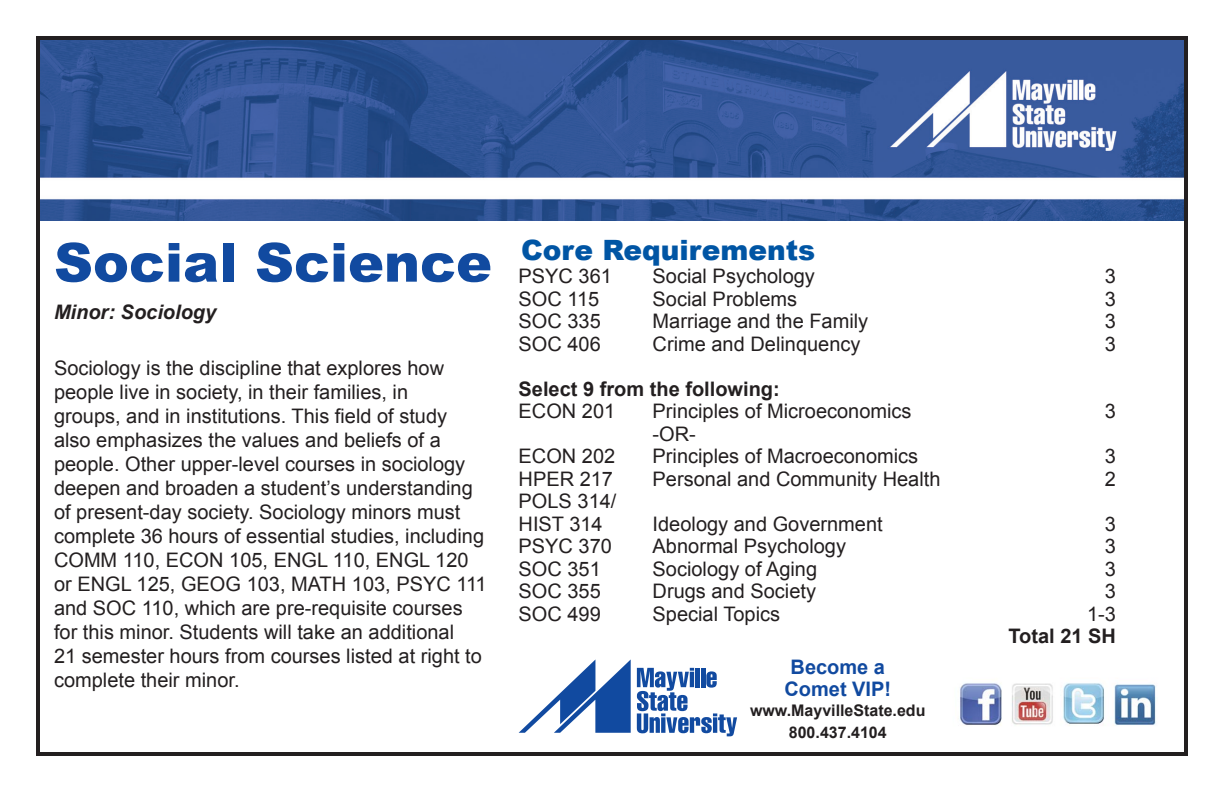
<style>
.page{position:relative;width:1224px;height:792px;background:#fff}
.page>*{position:absolute;margin:0;border:0;box-sizing:border-box;transform-origin:0 0}
.t1{font:900 28px "Arial";color:#0055a4}
.t2{font:20px/24px "Arial";color:#231f20}
.t3{font:700 20px "Arial";color:#231f20}
.t4{font:700 20px/22px "Arial";color:#114aa0;text-align:center}
.t5{font:italic 700 20px "Arial";color:#231f20}
.t6{font:700 16px/22px "Arial";color:#231f20;text-align:center}
.s1{font-size:54px;color:#114aa0}
.s2{font-size:54px;color:#fff}
</style>
<div class="page">
<img style="left:41px;top:41px;width:1142px;height:180px">
<div style="left:36px;top:36px;width:1152px;height:720px;border:4px solid #231f20"></div>
<img style="left:960px;top:683px;width:196px;height:43px">
<svg style="left:519px;top:659px;width:112px;height:74px"></svg>
<svg style="left:637px;top:668px;width:100px;height:68px"></svg>
<h1 class="t1" style="left:54px;top:230px;width:763px"><span class="s1">Social Science</span><span class="s2">-</span> Core Requirements</h1>
<p class="t5" style="left:54px;top:298px;width:164px">Minor: Sociology</p>
<p class="t2" style="left:519px;top:264px;width:95px">PSYC 361</p>
<p class="t2" style="left:653px;top:264px;width:164px">Social Psychology</p>
<p class="t2" style="left:1105px;top:264px;width:13px">3</p>
<p class="t2" style="left:519px;top:287px;width:82px">SOC 115</p>
<p class="t2" style="left:653px;top:287px;width:146px">Social Problems</p>
<p class="t2" style="left:1105px;top:287px;width:13px">3</p>
<p class="t2" style="left:519px;top:309px;width:84px">SOC 335</p>
<p class="t2" style="left:653px;top:309px;width:217px">Marriage and the Family</p>
<p class="t2" style="left:1105px;top:309px;width:13px">3</p>
<p class="t2" style="left:519px;top:332px;width:84px">SOC 406</p>
<p class="t2" style="left:653px;top:332px;width:209px">Crime and Delinquency</p>
<p class="t2" style="left:1105px;top:332px;width:13px">3</p>
<p class="t3" style="left:519px;top:375px;width:263px">Select 9 from the following:</p>
<p class="t2" style="left:519px;top:399px;width:98px">ECON 201</p>
<p class="t2" style="left:653px;top:399px;width:260px">Principles of Microeconomics</p>
<p class="t2" style="left:1105px;top:399px;width:13px">3</p>
<p class="t2" style="left:653px;top:422px;width:45px">-OR-</p>
<p class="t2" style="left:519px;top:444px;width:98px">ECON 202</p>
<p class="t2" style="left:653px;top:444px;width:267px">Principles of Macroeconomics</p>
<p class="t2" style="left:1105px;top:444px;width:13px">3</p>
<p class="t2" style="left:519px;top:467px;width:96px">HPER 217</p>
<p class="t2" style="left:653px;top:467px;width:289px">Personal and Community Health</p>
<p class="t2" style="left:1105px;top:467px;width:13px">2</p>
<p class="t2" style="left:519px;top:490px;width:99px;line-height:22.4px">POLS 314/<br>HIST 314</p>
<p class="t2" style="left:54px;top:355px;width:434px">Sociology is the discipline that explores how people live in society, in their families, in<br>groups, and in institutions. This field of study also emphasizes the values and beliefs of a people. Other upper-level courses in sociology deepen and broaden a student’s understanding of present-day society. Sociology minors must complete 36 hours of essential studies, including COMM 110, ECON 105, ENGL 110, ENGL 120 or ENGL 125, GEOG 103, MATH 103, PSYC 111 and SOC 110, which are pre-requisite courses for this minor. Students will take an additional<br>21 semester hours from courses listed at right to complete their minor.</p>
<p class="t2" style="left:653px;top:512px;width:232px">Ideology and Government</p>
<p class="t2" style="left:1105px;top:512px;width:13px">3</p>
<p class="t2" style="left:519px;top:534px;width:95px">PSYC 370</p>
<p class="t2" style="left:653px;top:534px;width:195px">Abnormal Psychology</p>
<p class="t2" style="left:1105px;top:534px;width:13px">3</p>
<p class="t2" style="left:519px;top:557px;width:84px">SOC 351</p>
<p class="t2" style="left:653px;top:557px;width:166px">Sociology of Aging</p>
<p class="t2" style="left:1105px;top:557px;width:13px">3</p>
<p class="t2" style="left:519px;top:579px;width:84px">SOC 355</p>
<p class="t2" style="left:653px;top:579px;width:165px">Drugs and Society</p>
<p class="t2" style="left:1105px;top:579px;width:13px">3</p>
<p class="t2" style="left:519px;top:602px;width:84px">SOC 499</p>
<p class="t2" style="left:653px;top:602px;width:129px">Special Topics</p>
<p class="t2" style="left:1087px;top:602px;width:30px">1-3</p>
<p class="t3" style="left:1009px;top:622px;width:109px">Total 21 SH</p>
<p class="t4" style="left:784px;top:656px;width:108px">Become a<br>Comet VIP!</p>
<p class="t6" style="left:750px;top:699px;width:177px">www.MayvilleState.edu<br>800.437.4104</p>
</div>
